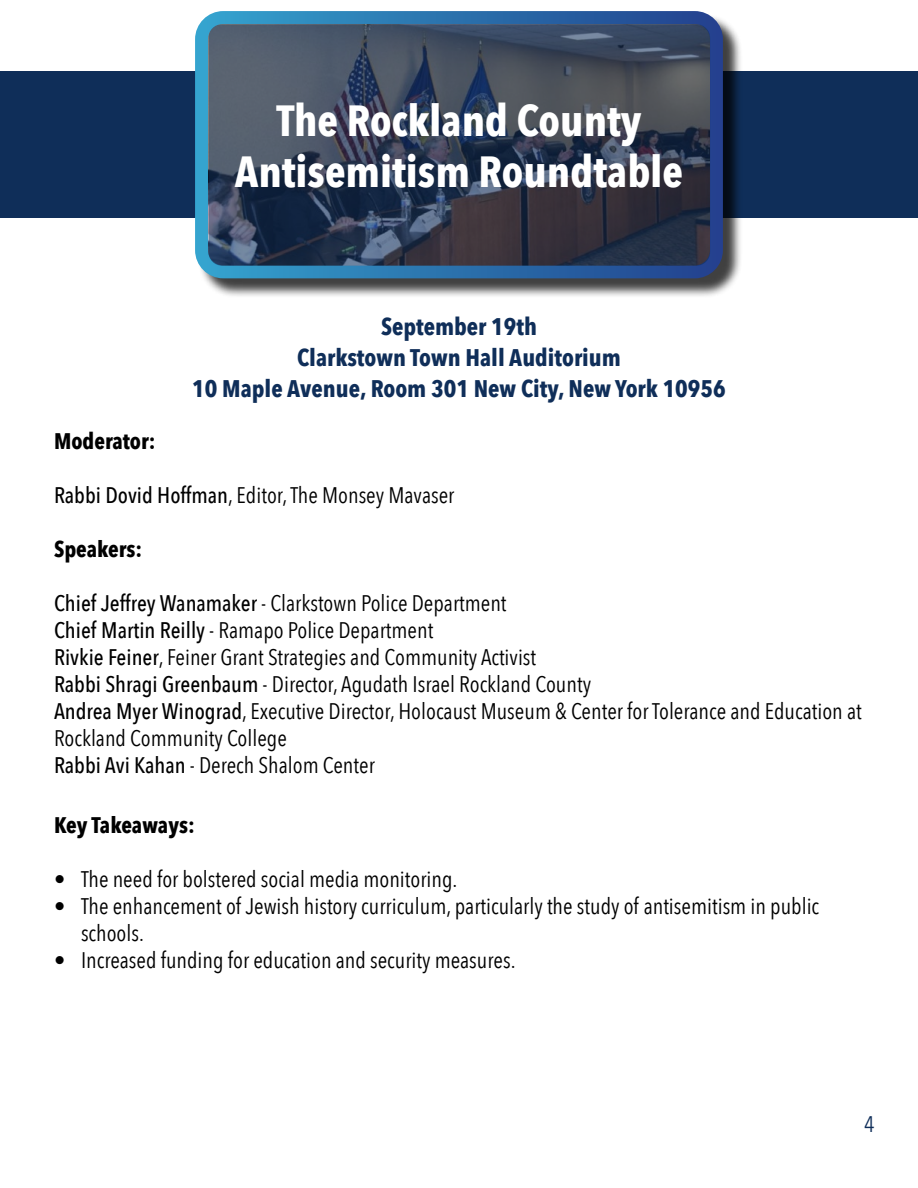
<style>
.page{position:relative;width:918px;height:1188px;background:#fff}
.page>*{position:absolute;margin:0;border:0;box-sizing:border-box;transform-origin:0 0}
.t1{font:700 43.5px/51px "Avenir Next Condensed";color:#fff;text-align:center}
.t2{font:700 24px/31.5px "Avenir Next Condensed";color:#0f2e59;text-align:center}
.t3{font:22.5px/27px "Avenir Next Condensed";color:#000}
.t4{font:700 22.5px "Avenir Next Condensed";color:#000}
.t5{font:22.5px "Avenir Next Condensed";color:#0f2e59}
.s1{font-weight:500}
</style>
<div class="page">
<div style="left:0;top:71px;width:918px;height:147px;background:#0f2e59"></div>
<div style="left:198px;top:14px;width:545px;height:284px;background:#000;opacity:.75"></div>
<div style="left:195px;top:11px;width:528px;height:267px;border:13px solid #fff;border-radius:22px"></div>
<svg style="left:208px;top:24px;width:502px;height:242px;background:#3a4355"></svg>
<hr style="left:917px;top:9px;width:1px;height:136px;background:#0f2e59">
<div style="left:896px;top:0;width:22px;height:62px;background:#fff"></div>
<h1 class="t1" style="left:235px;top:95px;width:450px">The Rockland County<br>Antisemitism Roundtable</h1>
<p class="t2" style="left:192px;top:310px;width:535px">September 19th<br>Clarkstown Town Hall Auditorium<br>10 Maple Avenue, Room 301 New City, New York 10956</p>
<p class="t4" style="left:54px;top:427px;width:103px">Moderator:</p>
<p class="t3" style="left:54px;top:481px;width:402px"><span class="s1">Rabbi Dovid Hoffman</span>, Editor, The Monsey Mavaser</p>
<p class="t4" style="left:54px;top:535px;width:90px">Speakers:</p>
<p class="t3" style="left:54px;top:589px;width:809px"><span class="s1">Chief Jeffrey Wanamaker</span> - Clarkstown Police Department<br><span class="s1">Chief Martin Reilly</span> - Ramapo Police Department<br><span class="s1">Rivkie Feiner</span>, Feiner Grant Strategies and Community Activist<br><span class="s1">Rabbi Shragi Greenbaum</span> - Director, Agudath Israel Rockland County<br><span class="s1">Andrea Myer Winograd</span>, Executive Director, Holocaust Museum &amp; Center for Tolerance and Education at Rockland Community College<br><span class="s1">Rabbi Avi Kahan</span> - Derech Shalom Center</p>
<p class="t4" style="left:54px;top:811px;width:142px">Key Takeaways:</p>
<p class="t3" style="left:54px;top:865px;width:405px">• The need for bolstered social media monitoring.</p>
<p class="t3" style="left:81px;top:892px;width:740px;text-indent:-27px">• The enhancement of Jewish history curriculum, particularly the study of antisemitism in public schools.</p>
<p class="t3" style="left:54px;top:946px;width:463px">• Increased funding for education and security measures.</p>
<p class="t5" style="left:864px;top:1105px;width:12px">4</p>
</div>
